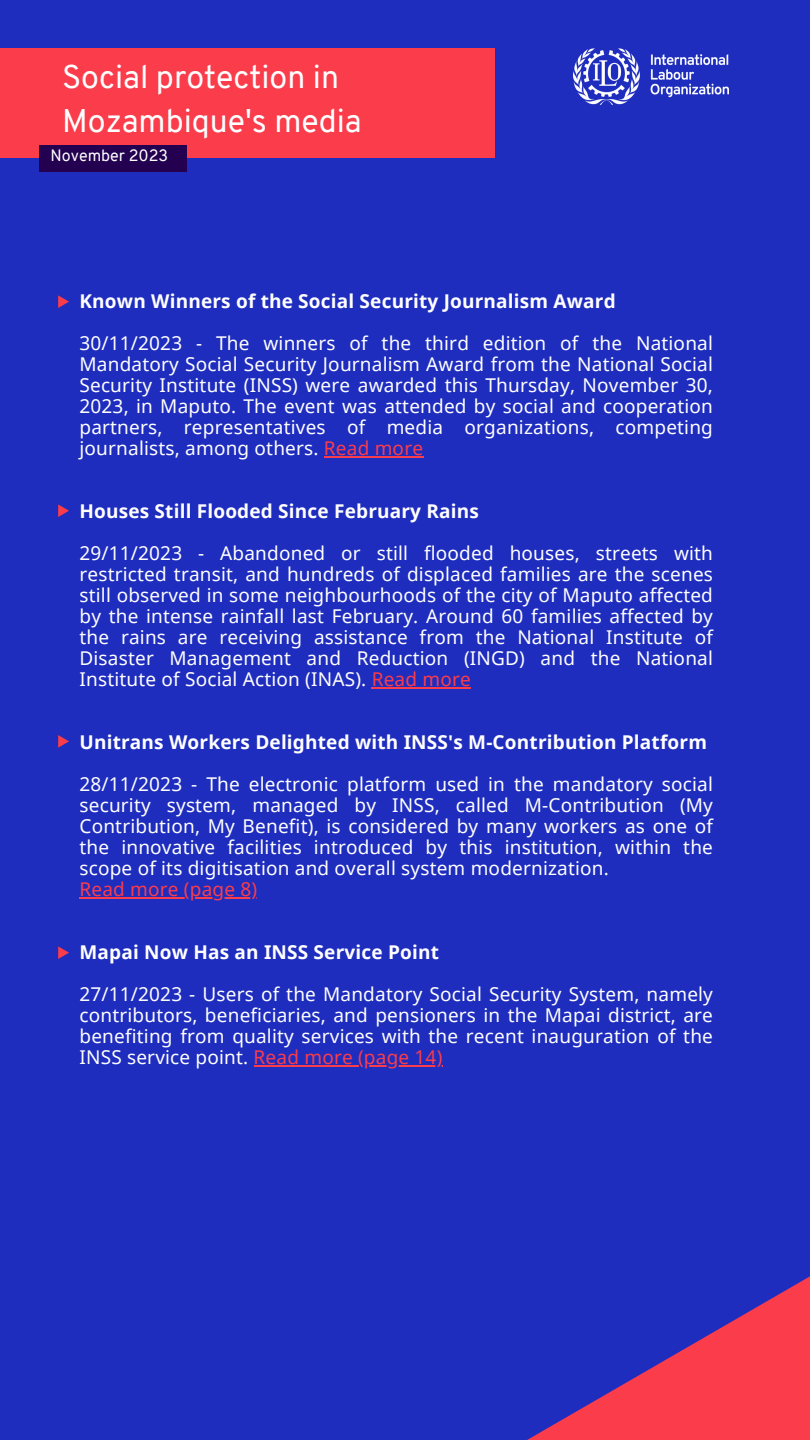
<style>
.page{position:relative;width:810px;height:1440px;background:#1e2dbe}
.page>*{position:absolute;margin:0;border:0;box-sizing:border-box;transform-origin:0 0}
.t1{font:32px/44.2px "Overpass";color:#fff}
.t2{font:19px/21px "Noto Sans";letter-spacing:.01em;color:#fff;text-align:justify}
.t3{font:700 19px "Noto Sans";letter-spacing:.01em;color:#fff}
.t4{font:19px "Noto Sans";letter-spacing:.01em;color:#fa3c4b}
.t5{font:16px "Overpass";color:#fff}
.s1{color:#fa3c4b}
</style>
<div class="page">
<div style="left:0;top:48px;width:494px;height:110px;background:#fa3c4b"></div>
<svg style="left:527px;top:1276px;width:283px;height:164px"></svg>
<svg style="left:58px;top:295px;width:11px;height:13px"></svg>
<svg style="left:58px;top:735px;width:11px;height:13px"></svg>
<svg style="left:58px;top:946px;width:11px;height:13px"></svg>
<div style="left:39px;top:145px;width:148px;height:26px;background:#230050"></div>
<img style="left:573px;top:48px;width:156px;height:57px">
<hr style="left:324px;top:456px;width:99px;height:2px;background:#fa3c4b">
<hr style="left:372px;top:687px;width:99px;height:2px;background:#fa3c4b">
<hr style="left:80px;top:897px;width:177px;height:2px;background:#fa3c4b">
<hr style="left:254px;top:1065px;width:189px;height:2px;background:#fa3c4b">
<svg style="left:58px;top:504px;width:11px;height:13px"></svg>
<p class="t1" style="left:62px;top:58px;width:301px">Social protection in<br>Mozambique's media</p>
<p class="t5" style="left:51px;top:149px;width:119px">November 2023</p>
<p class="t3" style="left:80px;top:287px;width:538px">Known Winners of the Social Security Journalism Award</p>
<p class="t2" style="left:80px;top:332px;width:635px">30/11/2023 - The winners of the third edition of the National Mandatory Social Security Journalism Award from the National Social Security Institute (INSS) were awarded this Thursday, November 30, 2023, in Maputo. The event was attended by social and cooperation partners, representatives of media organizations, competing journalists, among others. <span class="s1">Read more</span></p>
<p class="t3" style="left:80px;top:497px;width:401px">Houses Still Flooded Since February Rains</p>
<p class="t2" style="left:80px;top:542px;width:635px">29/11/2023 - Abandoned or still flooded houses, streets with restricted transit, and hundreds of displaced families are the scenes still observed in some neighbourhoods of the city of Maputo affected by the intense rainfall last February. Around 60 families affected by the rains are receiving assistance from the National Institute of Disaster Management and Reduction (INGD) and the National Institute of Social Action (INAS). <span class="s1">Read more</span></p>
<p class="t3" style="left:80px;top:728px;width:629px">Unitrans Workers Delighted with INSS's M-Contribution Platform</p>
<p class="t2" style="left:80px;top:773px;width:635px">28/11/2023 - The electronic platform used in the mandatory social security system, managed by INSS, called M-Contribution (My Contribution, My Benefit), is considered by many workers as one of the innovative facilities introduced by this institution, within the scope of its digitisation and overall system modernization.</p>
<p class="t4" style="left:80px;top:875px;width:179px">Read more (page 8)</p>
<p class="t3" style="left:80px;top:938px;width:361px">Mapai Now Has an INSS Service Point</p>
<p class="t2" style="left:80px;top:983px;width:635px">27/11/2023 - Users of the Mandatory Social Security System, namely contributors, beneficiaries, and pensioners in the Mapai district, are benefiting from quality services with the recent inauguration of the INSS service point. <span class="s1">Read more (page 14)</span></p>
</div>
